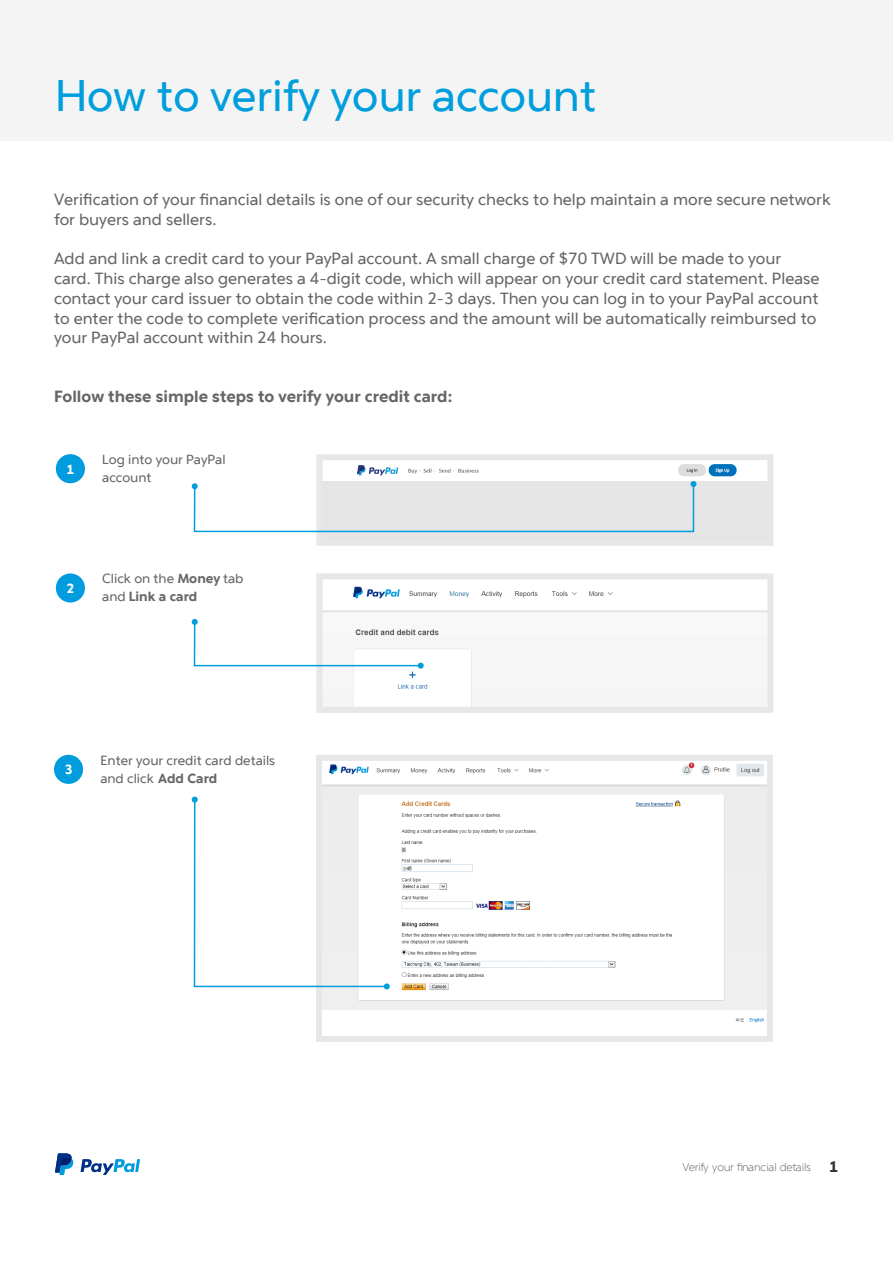
<style>
.page{position:relative;width:893px;height:1263px;background:#fff}
.page>*{position:absolute;margin:0;border:0;box-sizing:border-box;transform-origin:0 0}
.t1{font:45px "Pay Pal Forward";color:#009edd}
.t2{font:16.5px/19.8px "Pay Pal Forward";color:#666}
.t3{font:700 16.5px "Pay Pal Forward";color:#666}
.t4{font:13.5px/18px "Pay Pal Forward";color:#666}
.t5{font:700 13.5px "Pay Pal Forward";color:#fff}
.t6{font:300 11.55px "Pay Pal Forward";letter-spacing:-.025em;color:#666}
.s1{font-weight:700}
.s2{font-weight:700;font-size:15.75px;color:#333}
</style>
<div class="page">
<svg style="left:81px;top:1159px;width:59px;height:16px"></svg>
<svg style="left:55px;top:1153px;width:18px;height:22px"></svg>
<div style="left:0;top:0;width:893px;height:140px;background:#f4f4f4"></div>
<div style="left:319px;top:457px;width:451px;height:86px;background:#e5e5e5"></div>
<img style="left:323px;top:461px;width:443px;height:20px">
<div style="left:316px;top:454px;width:457px;height:92px;border:6px solid #e6e7e8"></div>
<img style="left:323px;top:586px;width:443px;height:120px">
<div style="left:316px;top:573px;width:457px;height:140px;border:6px solid #e6e7e8"></div>
<svg style="left:192px;top:481px;width:504px;height:52px"></svg>
<svg style="left:192px;top:619px;width:232px;height:50px"></svg>
<div style="left:56px;top:454px;width:29px;height:29px;background:#009cde;border-radius:50%"></div>
<div style="left:56px;top:573px;width:29px;height:29px;background:#009cde;border-radius:50%"></div>
<img style="left:323px;top:762px;width:443px;height:261px">
<div style="left:316px;top:755px;width:457px;height:287px;border:6px solid #e6e7e8"></div>
<div style="left:54px;top:755px;width:29px;height:29px;background:#009cde;border-radius:50%"></div>
<svg style="left:192px;top:797px;width:198px;height:192px"></svg>
<h1 class="t1" style="left:55px;top:67px;width:543px">How to verify your account</h1>
<p class="t2" style="left:54px;top:189px;width:778px">Verification of your financial details is one of our security checks to help maintain a more secure network for buyers and sellers.</p>
<p class="t2" style="left:54px;top:249px;width:767px">Add and link a credit card to your PayPal account. A small charge of $70 TWD will be made to your card. This charge also generates a 4-digit code, which will appear on your credit card statement. Please contact your card issuer to obtain the code within 2-3 days. Then you can log in to your PayPal account to enter the code to complete verification process and the amount will be automatically reimbursed to your PayPal account within 24 hours.</p>
<p class="t3" style="left:54px;top:386px;width:400px">Follow these simple steps to verify your credit card:</p>
<p class="t5" style="left:67px;top:460px;width:9px">1</p>
<p class="t4" style="left:102px;top:450px;width:125px">Log into your PayPal account</p>
<p class="t5" style="left:67px;top:579px;width:9px">2</p>
<p class="t4" style="left:102px;top:569px;width:143px">Click on the <span class="s1">Money</span> tab and <span class="s1">Link a card</span></p>
<p class="t5" style="left:65px;top:761px;width:9px">3</p>
<p class="t4" style="left:100px;top:751px;width:176px">Enter your credit card details and click <span class="s1">Add Card</span></p>
<p class="t6" style="left:682px;top:1160px;width:157px">Verify your financial details <span class="s2">1</span></p>
</div>
